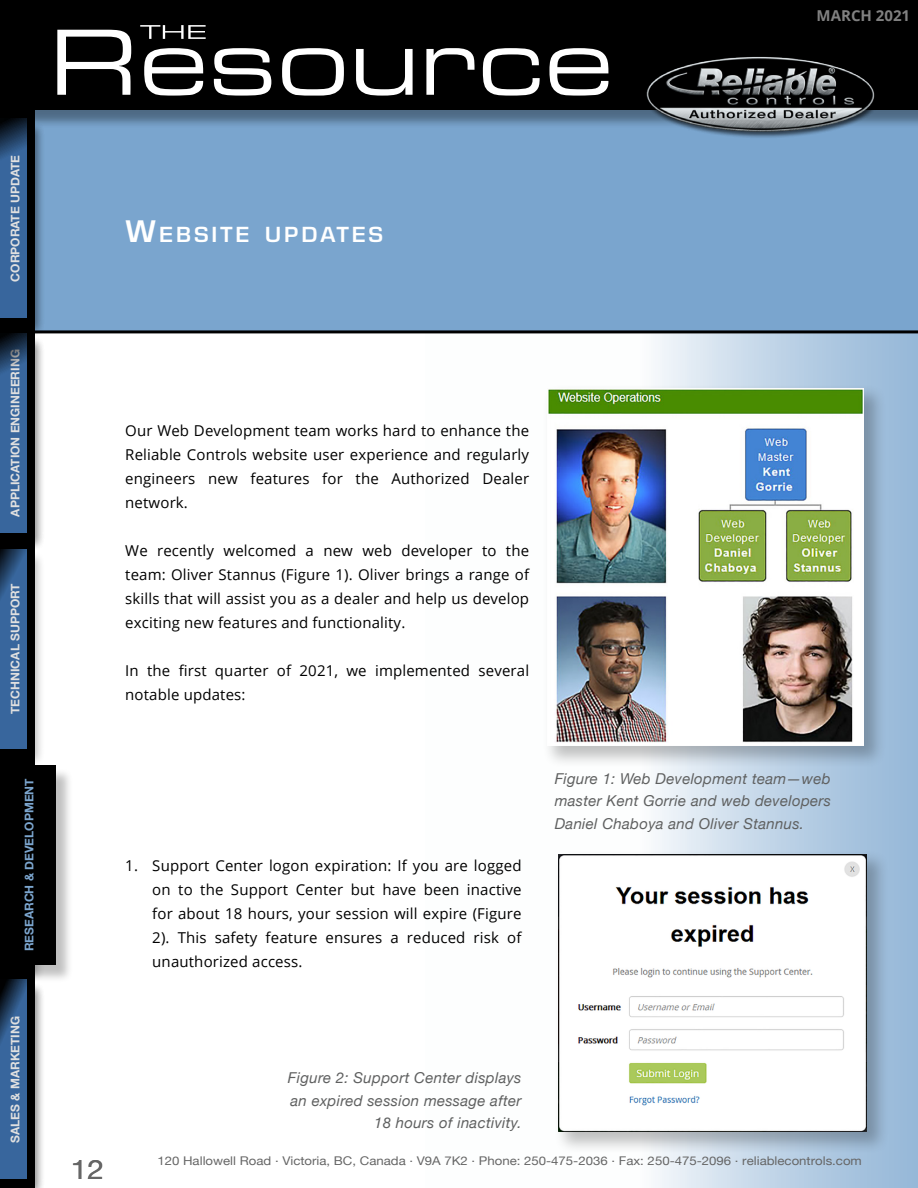
<style>
.page{position:relative;width:918px;height:1188px;background:#fff}
.page>*{position:absolute;margin:0;border:0;box-sizing:border-box;transform-origin:0 0}
.t1{font:90px "Eurostile LT Std Ex 2";color:#fff}
.t2{font:27px "Helvetica Neue";color:#666;scale:1.1 1}
.Story_Header{font:600 21px "Eurostile LT Std";letter-spacing:.105em;color:#fff;scale:1.04 1}
.t3{font:15px/24px "Open Sans";letter-spacing:.01em;color:#000;text-align:justify}
.t4{font:italic 15px/22.5px "Helvetica Neue";letter-spacing:.02em;color:#5f6060;text-align:justify}
.t5{font:700 15px "Open Sans";color:#818181}
.t6{font:12px "Helvetica Neue";color:#666;scale:1.1 1}
.t7{font:700 12px "Helvetica Neue";color:#fff}
.t8{font:700 12px "Helvetica Neue";color:#7ca6cf}
.s1{font-size:30px}
</style>
<div class="page">
<svg style="left:425px;top:333px;width:493px;height:855px"></svg>
<div style="left:46px;top:128px;width:872px;height:205px;background:#7aa5ce"></div>
<div style="left:554px;top:850px;width:335px;height:305px;background:#000;opacity:.25"></div>
<img style="left:559px;top:854px;width:308px;height:278px">
<div style="left:542px;top:384px;width:344px;height:384px;background:#000;opacity:.25"></div>
<img style="left:547px;top:388px;width:317px;height:358px">
<img style="left:638px;top:128px;width:243px;height:14px">
<div style="left:2px;top:982px;width:44px;height:206px;background:#000;opacity:.25"></div>
<svg style="left:0;top:980px;width:27px;height:199px;background:#335e91"></svg>
<div style="left:2px;top:121px;width:44px;height:216px;background:#000;opacity:.25"></div>
<svg style="left:0;top:118px;width:27px;height:200px;background:#356094"></svg>
<div style="left:2px;top:335px;width:44px;height:216px;background:#000;opacity:.25"></div>
<svg style="left:0;top:333px;width:27px;height:200px;background:#335d8f"></svg>
<div style="left:2px;top:551px;width:44px;height:216px;background:#000;opacity:.25"></div>
<svg style="left:0;top:549px;width:27px;height:199px;background:#356195"></svg>
<div style="left:2px;top:0;width:916px;height:128px;background:#000;opacity:.2"></div>
<div style="left:0;top:0;width:918px;height:110px;background:#000"></div>
<svg style="left:140px;top:25px;width:66px;height:14px"></svg>
<div style="left:2px;top:767px;width:72px;height:216px;background:#000;opacity:.25"></div>
<div style="left:0;top:765px;width:55px;height:200px;background:#000"></div>
<p class="t7" style="left:6px;top:282px;width:128px;rotate:-90deg">CORPORATE UPDATE</p>
<h1 class="t1" style="left:49px;top:0;width:567px">Resource</h1>
<p class="Story_Header" style="left:125px;top:221px;width:233px"><span class="s1">W</span>EBSITE UPDATES</p>
<p class="t5" style="left:817px;top:5px;width:95px">MARCH 2021</p>
<p class="t7" style="left:6px;top:517px;width:169px;rotate:-90deg">APPLICATION ENGINEERING</p>
<p class="t7" style="left:6px;top:714px;width:132px;rotate:-90deg">TECHNICAL SUPPORT</p>
<p class="t8" style="left:20px;top:951px;width:174px;rotate:-90deg">RESEARCH &amp; DEVELOPMENT</p>
<p class="t7" style="left:6px;top:1143px;width:128px;rotate:-90deg">SALES &amp; MARKETING</p>
<p class="t3" style="left:125px;top:418px;width:405px">Our Web Development team works hard to enhance the Reliable Controls website user experience and regularly engineers new features for the Authorized Dealer network.</p>
<p class="t3" style="left:125px;top:538px;width:405px">We recently welcomed a new web developer to the team: Oliver Stannus (Figure 1). Oliver brings a range of skills that will assist you as a dealer and help us develop exciting new features and functionality.</p>
<p class="t3" style="left:125px;top:658px;width:405px">In the first quarter of 2021, we implemented several notable updates:</p>
<p class="t3" style="left:152px;top:853px;width:371px;text-indent:-27px">1. Support Center logon expiration: If you are logged on to the Support Center but have been inactive for about 18 hours, your session will expire (Figure 2). This safety feature ensures a reduced risk of unauthorized access.</p>
<p class="t4" style="left:555px;top:768px;width:278px">Figure 1: Web Development team—web master Kent Gorrie and web developers Daniel Chaboya and Oliver Stannus.</p>
<h2 class="t2" style="left:71px;top:1149px;width:32px">12</h2>
<p class="t4" style="left:288px;top:1068px;width:235px;text-align:right">Figure 2: Support Center displays an expired session message after<br>18 hours of inactivity.</p>
<p class="t6" style="left:157px;top:1152px;width:642px">120 Hallowell Road . Victoria, BC, Canada . V9A 7K2 . Phone: 250-475-2036 . Fax: 250-475-2096 . reliablecontrols.com</p>
</div>
